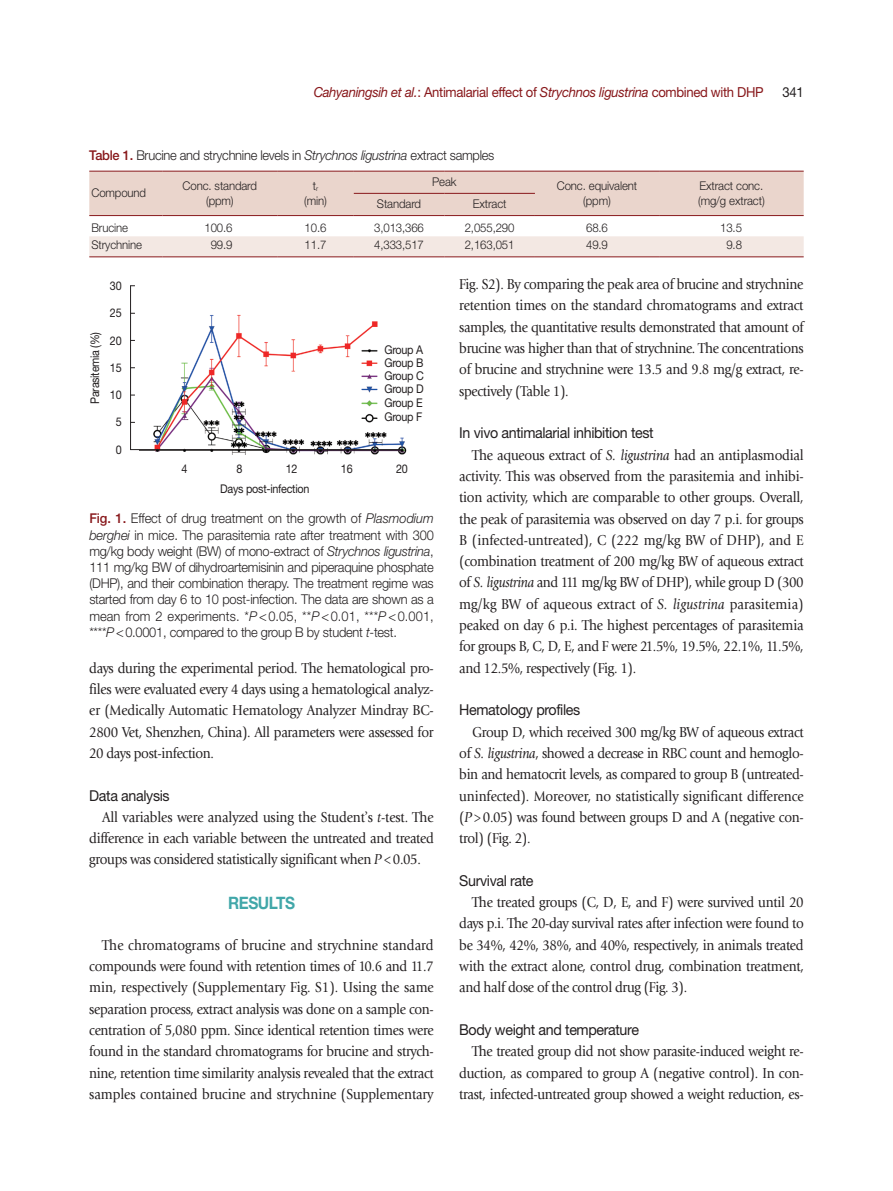
<style>
.page{position:relative;width:893px;height:1191px;background:#fff}
.page>*{position:absolute;margin:0;border:0;box-sizing:border-box;transform-origin:0 0}
.본문_대제목{font:700 17.1px "Helvetica Neue LT Std";letter-spacing:-.025em;color:#41a7a9;scale:.9 1}
.본문{font:15px/21.3px "Giovanni Std";letter-spacing:-.025em;color:#231f20;text-align:justify;scale:.9 1}
.본문_중제목{font:15px "Helvetica Neue LT Std";letter-spacing:-.025em;color:#231f20;scale:.95 1}
.하시라{font:italic 13.8px "Helvetica Neue LT Std";letter-spacing:-.025em;color:#88181b;scale:.95 1}
.하시라-2{font:13.8px "Helvetica Neue LT Std";color:#231f20;scale:.95 1}
.표_제목__그림_설명{font:300 13.5px/16.2px "Helvetica Neue LT Std";letter-spacing:-.02em;color:#231f20;text-align:justify;scale:.95 1}
.표_본문{font:300 12px/14.4px "Helvetica Neue LT Std";letter-spacing:-.01em;color:#231f20;text-align:center;scale:.95 1}
.그림_지문_8pt{font:12px "Helvetica Neue LT Std";letter-spacing:-.025em;color:#231f20;scale:.9 1}
.s1{font-style:normal}
.s2{font-weight:500;color:#88181b}
.s3{font-style:italic}
.s4{font-size:7.05px}
.s5{font-family:"Minion Pro"}
</style>
<div class="page">
<svg style="left:89px;top:172px;width:715px;height:85px"></svg>
<hr style="left:89px;top:171px;width:73px;height:1px;background:#88181b">
<hr style="left:162px;top:171px;width:115px;height:1px;background:#88181b">
<hr style="left:277px;top:171px;width:77px;height:1px;background:#88181b">
<hr style="left:354px;top:171px;width:90px;height:1px;background:#88181b">
<hr style="left:444px;top:171px;width:91px;height:1px;background:#88181b">
<hr style="left:535px;top:171px;width:124px;height:1px;background:#88181b">
<hr style="left:659px;top:171px;width:145px;height:1px;background:#88181b">
<hr style="left:354px;top:193px;width:90px;height:1px;background:#88181b">
<hr style="left:444px;top:193px;width:91px;height:1px;background:#88181b">
<hr style="left:89px;top:215px;width:73px;height:1px;background:#88181b">
<hr style="left:162px;top:215px;width:115px;height:1px;background:#88181b">
<hr style="left:277px;top:215px;width:77px;height:1px;background:#88181b">
<hr style="left:354px;top:215px;width:90px;height:1px;background:#88181b">
<hr style="left:444px;top:215px;width:91px;height:1px;background:#88181b">
<hr style="left:535px;top:215px;width:124px;height:1px;background:#88181b">
<hr style="left:659px;top:215px;width:145px;height:1px;background:#88181b">
<hr style="left:89px;top:257px;width:73px;height:1px;background:#88181b">
<hr style="left:162px;top:257px;width:115px;height:1px;background:#88181b">
<hr style="left:277px;top:257px;width:77px;height:1px;background:#88181b">
<hr style="left:354px;top:257px;width:90px;height:1px;background:#88181b">
<hr style="left:444px;top:257px;width:91px;height:1px;background:#88181b">
<hr style="left:535px;top:257px;width:124px;height:1px;background:#88181b">
<hr style="left:659px;top:257px;width:145px;height:1px;background:#88181b">
<img style="left:140px;top:314px;width:267px;height:141px">
<hr style="left:130px;top:449px;width:271px;height:1px;background:#231f20">
<hr style="left:130px;top:285px;width:1px;height:165px;background:#231f20">
<p class="하시라" style="left:314px;top:83px;width:475px">Cahyaningsih et al.<span class="s1">: Antimalarial effect of</span> Strychnos ligustrina <span class="s1">combined with DHP</span></p>
<p class="하시라-2" style="left:782px;top:83px;width:24px">341</p>
<p class="표_제목__그림_설명" style="left:89px;top:147px;width:428px"><span class="s2">Table 1.</span> Brucine and strychnine levels in <span class="s3">Strychnos ligustrina</span> extract samples</p>
<p class="표_본문" style="left:91px;top:186px;width:59px">Compound</p>
<p class="표_본문" style="left:183px;top:178px;width:80px">Conc. standard (ppm)</p>
<p class="표_본문" style="left:304px;top:178px;width:25px">t<span class="s4">r </span>(min)</p>
<p class="표_본문" style="left:432px;top:174px;width:27px">Peak</p>
<p class="표_본문" style="left:557px;top:178px;width:86px">Conc. equivalent (ppm)</p>
<p class="표_본문" style="left:698px;top:178px;width:72px;text-align:left">Extract conc. (mg/g extract)</p>
<p class="표_본문" style="left:377px;top:197px;width:48px">Standard</p>
<p class="표_본문" style="left:473px;top:197px;width:37px">Extract</p>
<p class="표_본문" style="left:91px;top:220px;width:40px">Brucine</p>
<p class="표_본문" style="left:205px;top:220px;width:31px">100.6</p>
<p class="표_본문" style="left:305px;top:220px;width:24px">10.6</p>
<p class="표_본문" style="left:374px;top:220px;width:54px">3,013,366</p>
<p class="표_본문" style="left:465px;top:220px;width:54px">2,055,290</p>
<p class="표_본문" style="left:586px;top:220px;width:24px">68.6</p>
<p class="표_본문" style="left:720px;top:220px;width:24px">13.5</p>
<p class="표_본문" style="left:91px;top:237px;width:55px">Strychnine</p>
<p class="표_본문" style="left:211px;top:237px;width:24px">99.9</p>
<p class="표_본문" style="left:305px;top:237px;width:24px">11.7</p>
<p class="표_본문" style="left:374px;top:237px;width:54px">4,333,517</p>
<p class="표_본문" style="left:465px;top:237px;width:54px">2,163,051</p>
<p class="표_본문" style="left:586px;top:237px;width:24px">49.9</p>
<p class="표_본문" style="left:726px;top:237px;width:18px">9.8</p>
<p class="그림_지문_8pt" style="left:110px;top:278px;width:15px">30</p>
<p class="그림_지문_8pt" style="left:110px;top:306px;width:15px">25</p>
<p class="그림_지문_8pt" style="left:110px;top:333px;width:15px">20</p>
<p class="그림_지문_8pt" style="left:110px;top:360px;width:15px">15</p>
<p class="그림_지문_8pt" style="left:110px;top:388px;width:15px">10</p>
<p class="그림_지문_8pt" style="left:116px;top:415px;width:8px">5</p>
<p class="그림_지문_8pt" style="left:116px;top:442px;width:8px">0</p>
<p class="본문" style="left:459px;top:274px;width:384px">Fig. S2). By comparing the peak area of brucine and strychnine retention times on the standard chromatograms and extract samples, the quantitative results demonstrated that amount of brucine was higher than that of strychnine. The concentrations of brucine and strychnine were 13.5 and 9.8 mg/g extract, re&shy;spectively (Table 1).</p>
<p class="본문_중제목" style="left:459px;top:424px;width:206px">In vivo antimalarial inhibition test</p>
<p class="본문" style="left:459px;top:444px;width:384px;text-indent:13px">The aqueous extract of <span class="s3">S. ligustrina</span> had an antiplasmodial activity. This was observed from the parasitemia and inhibi&shy;tion activity, which are comparable to other groups. Overall, the peak of parasitemia was observed on day 7 p.i. for groups B (infected-untreated), C (222 mg/kg BW of DHP), and E (combination treatment of 200 mg/kg BW of aqueous extract of <span class="s3">S. ligustrina</span> and 111 mg/kg BW of DHP), while group D (300 mg/kg BW of aqueous extract of <span class="s3">S. ligustrina</span> parasitemia) peaked on day 6 p.i. The highest percentages of parasitemia for groups B, C, D, E, and F were 21.5%, 19.5%, 22.1%, 11.5%, and 12.5%, respectively (Fig. 1).</p>
<p class="본문_중제목" style="left:459px;top:701px;width:129px">Hematology profiles</p>
<p class="본문" style="left:459px;top:721px;width:384px;text-indent:13px">Group D, which received 300 mg/kg BW of aqueous extract of <span class="s3">S. ligustrina</span>, showed a decrease in RBC count and hemoglo&shy;bin and hematocrit levels, as compared to group B (untreated&shy;uninfected). Moreover, no statistically significant difference (<span class="s3">P</span> <span class="s5">&gt;</span>0.05) was found between groups D and A (negative con&shy;trol) (Fig. 2).</p>
<p class="본문_중제목" style="left:459px;top:871px;width:80px">Survival rate</p>
<p class="본문" style="left:459px;top:891px;width:384px;text-indent:13px">The treated groups (C, D, E, and F) were survived until 20 days p.i. The 20-day survival rates after infection were found to be 34%, 42%, 38%, and 40%, respectively, in animals treated with the extract alone, control drug, combination treatment, and half dose of the control drug (Fig. 3).</p>
<p class="본문_중제목" style="left:459px;top:1020px;width:191px">Body weight and temperature</p>
<p class="본문" style="left:459px;top:1040px;width:384px;text-indent:13px">The treated group did not show parasite-induced weight re&shy;duction, as compared to group A (negative control). In con&shy;trast, infected-untreated group showed a weight reduction, es-</p>
<p class="그림_지문_8pt" style="left:88px;top:404px;width:82px;rotate:-90deg">Parasitemia (%)</p>
<p class="그림_지문_8pt" style="left:384px;top:342px;width:44px">Group A</p>
<p class="그림_지문_8pt" style="left:384px;top:355px;width:45px">Group B</p>
<p class="그림_지문_8pt" style="left:384px;top:368px;width:45px">Group C</p>
<p class="그림_지문_8pt" style="left:384px;top:382px;width:45px">Group D</p>
<p class="그림_지문_8pt" style="left:384px;top:395px;width:44px">Group E</p>
<p class="그림_지문_8pt" style="left:384px;top:409px;width:43px">Group F</p>
<p class="그림_지문_8pt" style="left:181px;top:461px;width:8px">4</p>
<p class="그림_지문_8pt" style="left:236px;top:461px;width:8px">8</p>
<p class="그림_지문_8pt" style="left:286px;top:461px;width:15px">12</p>
<p class="그림_지문_8pt" style="left:341px;top:461px;width:15px">16</p>
<p class="그림_지문_8pt" style="left:396px;top:461px;width:15px">20</p>
<p class="그림_지문_8pt" style="left:220px;top:482px;width:101px">Days post-infection</p>
<p class="표_제목__그림_설명" style="left:89px;top:510px;width:364px"><span class="s2">Fig. 1.</span> Effect of drug treatment on the growth of <span class="s3">Plasmodium berghei</span> in mice. The parasitemia rate after treatment with 300 mg/kg body weight (BW) of mono-extract of <span class="s3">Strychnos ligustrina</span>, 111 mg/kg BW of dihydroartemisinin and piperaquine phosphate (DHP), and their combination therapy. The treatment regime was started from day 6 to 10 post-infection. The data are shown as a mean from 2 experiments. *<span class="s3">P</span> &lt;0.05, **<span class="s3">P</span> &lt;0.01, ***<span class="s3">P</span> &lt;0.001, ****<span class="s3">P</span>&lt;0.0001, compared to the group B by student <span class="s3">t</span>-test.</p>
<p class="본문" style="left:89px;top:657px;width:384px">days during the experimental period. The hematological pro&shy;files were evaluated every 4 days using a hematological analyz&shy;er (Medically Automatic Hematology Analyzer Mindray BC-2800 Vet, Shenzhen, China). All parameters were assessed for 20 days post-infection.</p>
<p class="본문_중제목" style="left:89px;top:786px;width:86px">Data analysis</p>
<p class="본문" style="left:89px;top:806px;width:384px;text-indent:13px">All variables were analyzed using the Student<span class="s5">’</span>s <span class="s3">t</span>-test. The difference in each variable between the untreated and treated groups was considered statistically significant when <span class="s3">P</span> <span class="s5">&lt;</span>0.05.</p>
<p class="본문_대제목" style="left:228px;top:892px;width:76px">RESULTS</p>
<p class="본문" style="left:89px;top:934px;width:384px;text-indent:13px">The chromatograms of brucine and strychnine standard compounds were found with retention times of 10.6 and 11.7 min, respectively (Supplementary Fig. S1). Using the same separation process, extract analysis was done on a sample con&shy;centration of 5,080 ppm. Since identical retention times were found in the standard chromatograms for brucine and strych&shy;nine, retention time similarity analysis revealed that the extract samples contained brucine and strychnine (Supplementary</p>
</div>
